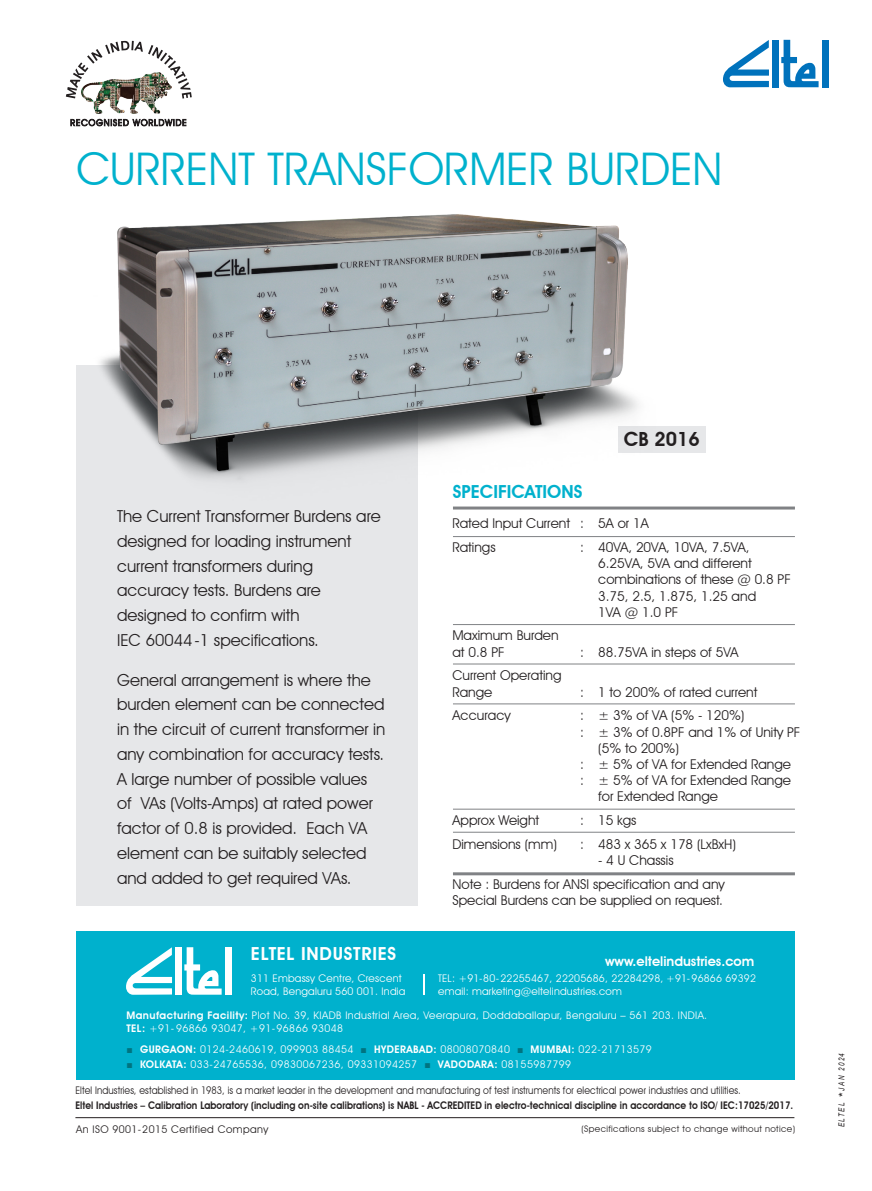
<style>
.page{position:relative;width:872px;height:1191px;background:#fff}
.page>*{position:absolute;margin:0;border:0;box-sizing:border-box;transform-origin:0 0}
.t1{font:45px "Avant Garde IT Cby BT";color:#00b1cd}
.t2{font:600 19.5px "Avant Garde IT Cby BT";color:#231f20}
.t3{font:600 18px "Avant Garde IT Cby BT";letter-spacing:.04em;color:#fff}
.t4{font:600 18px "Avant Garde IT Cby BT";color:#00b1cd}
.t5{font:16.5px/24.8px "Avant Garde IT Cby BT";color:#231f20}
.t6{font:13.5px/16.2px "Avant Garde IT Cby BT";color:#231f20}
.t7{font:600 13.5px "Avant Garde IT Cby BT";color:#fff}
.t8{font:10.5px/12.6px "Avant Garde IT Cby BT";letter-spacing:.04em;color:#fff}
.t9{font:600 10.5px "Avant Garde IT Cby BT";letter-spacing:.005em;color:#231f20;scale:.9 1}
.t10{font:10.5px "Avant Garde IT Cby BT";letter-spacing:.01em;color:#231f20;scale:.9 1}
.t11{font:10.5px/12.6px "Avant Garde IT Cby BT";letter-spacing:.02em;color:#fff}
.t12{font:10.5px "Avant Garde IT Cby BT";letter-spacing:.04em;color:#231f20}
.t13{font:9px "Avant Garde IT Cby BT";letter-spacing:.04em;color:#231f20}
.t14{font:italic 8.25px "Arial";letter-spacing:.235em;color:#231f20;scale:.75 1}
.s1{font-weight:600}
.s2{font-family:"Arial";color:#007480}
.s3{font-size:12px}
</style>
<div class="page">
<div style="left:76px;top:366px;width:342px;height:540px;background:#e6e7e9"></div>
<svg style="left:723px;top:40px;width:46px;height:47px"></svg>
<div style="left:772px;top:40px;width:7px;height:47px;background:#0072bc"></div>
<div style="left:822px;top:40px;width:7px;height:47px;background:#0072bc"></div>
<svg style="left:781px;top:40px;width:37px;height:47px"></svg>
<hr style="left:453px;top:506px;width:342px;height:3px;background:#808285">
<hr style="left:453px;top:536px;width:342px;height:1px;background:#808285">
<hr style="left:453px;top:624px;width:342px;height:1px;background:#808285">
<hr style="left:453px;top:703px;width:342px;height:1px;background:#808285">
<hr style="left:453px;top:663px;width:342px;height:1px;background:#808285">
<hr style="left:453px;top:808px;width:342px;height:1px;background:#808285">
<hr style="left:453px;top:832px;width:342px;height:1px;background:#808285">
<hr style="left:453px;top:872px;width:342px;height:3px;background:#808285">
<div style="left:618px;top:426px;width:87px;height:26px;background:#e6e7e9"></div>
<div style="left:76px;top:931px;width:718px;height:148px;background:#00b1cd"></div>
<svg style="left:126px;top:947px;width:46px;height:47px"></svg>
<div style="left:175px;top:947px;width:7px;height:47px;background:#fff"></div>
<div style="left:225px;top:947px;width:7px;height:47px;background:#fff"></div>
<svg style="left:184px;top:947px;width:38px;height:47px"></svg>
<svg style="left:423px;top:974px;width:1px;height:20px"></svg>
<hr style="left:75px;top:1117px;width:719px;height:1px;background:#231f20">
<svg style="left:70px;top:119px;width:116px;height:7px"></svg>
<svg style="left:66px;top:41px;width:126px;height:58px"></svg>
<img style="left:82px;top:73px;width:90px;height:41px">
<img style="left:91px;top:214px;width:572px;height:293px">
<h1 class="t1" style="left:76px;top:142px;width:648px">CURRENT TRANSFORMER BURDEN</h1>
<p class="t5" style="left:117px;top:504px;width:265px">The Current Transformer Burdens are designed for loading instrument current transformers during accuracy tests. Burdens are designed to confirm with<br>IEC 60044-1 specifications.</p>
<p class="t5" style="left:117px;top:667px;width:270px">General arrangement is where the burden element can be connected in the circuit of current transformer in any combination for accuracy tests.<br>A large number of possible values of VAs (Volts-Amps) at rated power factor of 0.8 is provided. Each VA element can be suitably selected and added to get required VAs.</p>
<h3 class="t3" style="left:251px;top:942px;width:147px">ELTEL INDUSTRIES</h3>
<h3 class="t4" style="left:453px;top:481px;width:131px">SPECIFICATIONS</h3>
<h2 class="t2" style="left:624px;top:427px;width:77px">CB 2016</h2>
<p class="t6" style="left:452px;top:511px;width:198px;line-height:23.7px">Rated Input Current : 5A or 1A<br>Ratings</p>
<p class="t6" style="left:598px;top:539px;width:194px;text-indent:-18px">: 40VA, 20VA, 10VA, 7.5VA,<br>6.25VA, 5VA and different combinations of these @ 0.8 PF<br>3.75, 2.5, 1.875, 1.25 and<br>1VA @ 1.0 PF</p>
<p class="t6" style="left:452px;top:627px;width:108px">Maximum Burden at 0.8 PF</p>
<p class="t6" style="left:452px;top:667px;width:110px">Current Operating<br>Range</p>
<p class="t6" style="left:580px;top:643px;width:160px">: 88.75VA in steps of 5VA</p>
<p class="t6" style="left:580px;top:683px;width:179px">: 1 to 200% of rated current</p>
<p class="t6" style="left:452px;top:707px;width:60px">Accuracy</p>
<p class="t6" style="left:580px;top:707px;width:166px">: ± 3% of VA (5% - 120%)</p>
<p class="t6" style="left:580px;top:723px;width:222px">: ± 3% of 0.8PF and 1% of Unity PF</p>
<p class="t6" style="left:598px;top:739px;width:82px">(5% to 200%)</p>
<p class="t6" style="left:580px;top:756px;width:212px">: ± 5% of VA for Extended Range</p>
<p class="t6" style="left:580px;top:772px;width:212px">: ± 5% of VA for Extended Range</p>
<p class="t6" style="left:598px;top:788px;width:121px">for Extended Range</p>
<p class="t6" style="left:452px;top:812px;width:88px">Approx Weight</p>
<p class="t6" style="left:580px;top:812px;width:58px">: 15 kgs</p>
<p class="t6" style="left:452px;top:835px;width:106px">Dimensions (mm)</p>
<p class="t6" style="left:580px;top:835px;width:157px">: 483 x 365 x 178 (LxBxH)</p>
<p class="t6" style="left:452px;top:848px;width:274px;line-height:23.7px;text-indent:146px">- 4 U Chassis<br>Note : Burdens for ANSI specification and any</p>
<p class="t6" style="left:452px;top:892px;width:272px">Special Burdens can be supplied on request.</p>
<p class="t7" style="left:605px;top:953px;width:151px">www.eltelindustries.com</p>
<p class="t11" style="left:251px;top:972px;width:156px">311 Embassy Centre, Crescent<br>Road, Bengaluru 560 001. India</p>
<p class="t11" style="left:438px;top:972px;width:319px">TEL: +91-80-22255467, 22205686, 22284298, +91-96866 69392 email: marketing@eltelindustries.com</p>
<p class="t8" style="left:126px;top:1009px;width:582px"><span class="s1">Manufacturing Facility:</span> Plot No. 39, KIADB Industrial Area, Veerapura, Doddaballapur, Bengaluru – 561 203. INDIA.<br><span class="s1">TEL:</span> +91- 96866 93047, +91-96866 93048</p>
<p class="t8" style="left:126px;top:1043px;width:527px"><span class="s2">■</span> <span class="s1">GURGAON:</span> 0124-2460619, 099903 88454 <span class="s2">■</span> <span class="s1">HYDERABAD:</span> 08008070840 <span class="s2">■</span> <span class="s1">MUMBAI:</span> 022-21713579</p>
<p class="t8" style="left:126px;top:1058px;width:446px"><span class="s2">■</span> <span class="s1">KOLKATA:</span> 033-24765536, 09830067236, 09331094257 <span class="s2">■</span> <span class="s1">VADODARA:</span> 08155987799</p>
<p class="t10" style="left:75px;top:1084px;width:740px">Eltel Industries, established in 1983, is a market leader in the development and manufacturing of test instruments for electrical power industries and utilities.</p>
<p class="t9" style="left:75px;top:1099px;width:799px">Eltel Industries – Calibration Laboratory (including on-site calibrations) is NABL - ACCREDITED in electro-technical discipline in accordance to ISO/ IEC:17025/2017.</p>
<p class="t12" style="left:76px;top:1123px;width:193px">An ISO 9001-2015 Certified Company</p>
<p class="t13" style="left:581px;top:1123px;width:215px">(Specifications subject to change without notice)</p>
<p class="t14" style="left:836px;top:1127px;width:100px;rotate:-90deg">ELTEL <span class="s3">*</span>JAN 2024</p>
</div>
